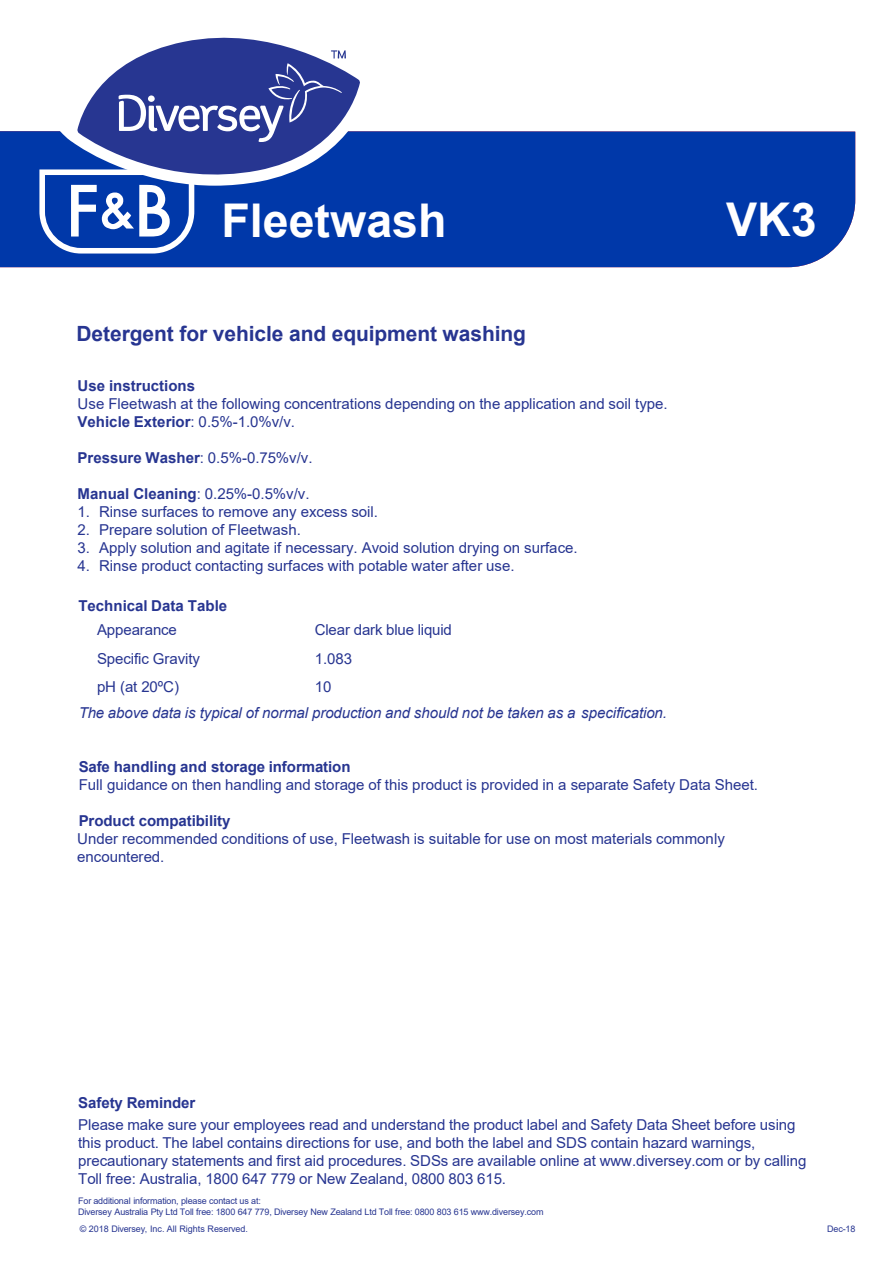
<style>
.page{position:relative;width:893px;height:1263px;background:#fff}
.page>*{position:absolute;margin:0;border:0;box-sizing:border-box;transform-origin:0 0}
.t1{font:700 46.5px "Arial";color:#fff}
.t2{font:700 21px "Arial";letter-spacing:-.005em;color:#273591}
.t3{font:15px/18px "Arial";letter-spacing:-.005em;color:#273591}
.t4{font:700 15px "Arial";letter-spacing:-.005em;color:#273591}
.t5{font:italic 15px "Arial";letter-spacing:-.005em;color:#273591}
.t6{font:9px "Arial";letter-spacing:-.015em;color:#273591}
.s1{font-weight:700}
</style>
<div class="page">
<div style="left:0;top:131px;width:855px;height:136px;background:#0038a9"></div>
<svg style="left:39px;top:169px;width:155px;height:85px"></svg>
<svg style="left:58px;top:131px;width:317px;height:55px;background:#2252b4"></svg>
<svg style="left:77px;top:37px;width:283px;height:150px"></svg>
<svg style="left:119px;top:50px;width:227px;height:92px;background:#4c58a4"></svg>
<h1 class="t1" style="left:221px;top:188px;width:227px">Fleetwash</h1>
<p class="t1" style="left:726px;top:186px;width:92px">VK3</p>
<p class="t2" style="left:77px;top:319px;width:451px">Detergent for vehicle and equipment washing</p>
<p class="t4" style="left:78px;top:375px;width:119px">Use instructions</p>
<p class="t3" style="left:78px;top:395px;width:591px">Use Fleetwash at the following concentrations depending on the application and soil type.<br><span class="s1">Vehicle Exterior</span>: 0.5%-1.0%v/v.</p>
<p class="t3" style="left:78px;top:449px;width:236px"><span class="s1">Pressure Washer</span>: 0.5%-0.75%v/v.</p>
<p class="t3" style="left:78px;top:485px;width:233px"><span class="s1">Manual Cleaning</span>: 0.25%-0.5%v/v.</p>
<p class="t3" style="left:78px;top:503px;width:302px">1. Rinse surfaces to remove any excess soil.</p>
<p class="t3" style="left:78px;top:521px;width:225px">2. Prepare solution of Fleetwash.</p>
<p class="t3" style="left:78px;top:539px;width:501px">3. Apply solution and agitate if necessary. Avoid solution drying on surface.</p>
<p class="t3" style="left:78px;top:557px;width:438px">4. Rinse product contacting surfaces with potable water after use.</p>
<p class="t4" style="left:78px;top:595px;width:150px">Technical Data Table</p>
<p class="t3" style="left:97px;top:620px;width:81px">Appearance</p>
<p class="t3" style="left:315px;top:620px;width:139px">Clear dark blue liquid</p>
<p class="t3" style="left:97px;top:649px;width:104px">Specific Gravity</p>
<p class="t3" style="left:315px;top:649px;width:39px">1.083</p>
<p class="t3" style="left:97px;top:678px;width:84px">pH (at 20ºC)</p>
<p class="t3" style="left:315px;top:678px;width:18px">10</p>
<p class="t5" style="left:79px;top:703px;width:589px">The above data is typical of normal production and should not be taken as a specification.</p>
<p class="t4" style="left:79px;top:756px;width:273px">Safe handling and storage information</p>
<p class="t3" style="left:79px;top:776px;width:680px">Full guidance on then handling and storage of this product is provided in a separate Safety Data Sheet.</p>
<p class="t4" style="left:79px;top:810px;width:153px">Product compatibility</p>
<p class="t3" style="left:77px;top:830px;width:649px">Under recommended conditions of use, Fleetwash is suitable for use on most materials commonly encountered.</p>
<p class="t4" style="left:78px;top:1092px;width:119px">Safety Reminder</p>
<p class="t3" style="left:78px;top:1116px;width:729px">Please make sure your employees read and understand the product label and Safety Data Sheet before using this product. The label contains directions for use, and both the label and SDS contain hazard warnings, precautionary statements and first aid procedures. SDSs are available online at www.diversey.com or by calling Toll free: Australia, 1800 647 779 or New Zealand, 0800 803 615.</p>
<p class="t6" style="left:78px;top:1195px;width:184px">For additional information, please contact us at:</p>
<p class="t6" style="left:78px;top:1205px;width:467px">Diversey Australia Pty Ltd Toll free: 1800 647 779, Diversey New Zealand Ltd Toll free: 0800 803 615 www.diversey.com</p>
<p class="t6" style="left:80px;top:1222px;width:170px">© 2018 Diversey, Inc. All Rights Reserved.</p>
<p class="t6" style="left:827px;top:1223px;width:30px">Dec-18</p>
</div>
